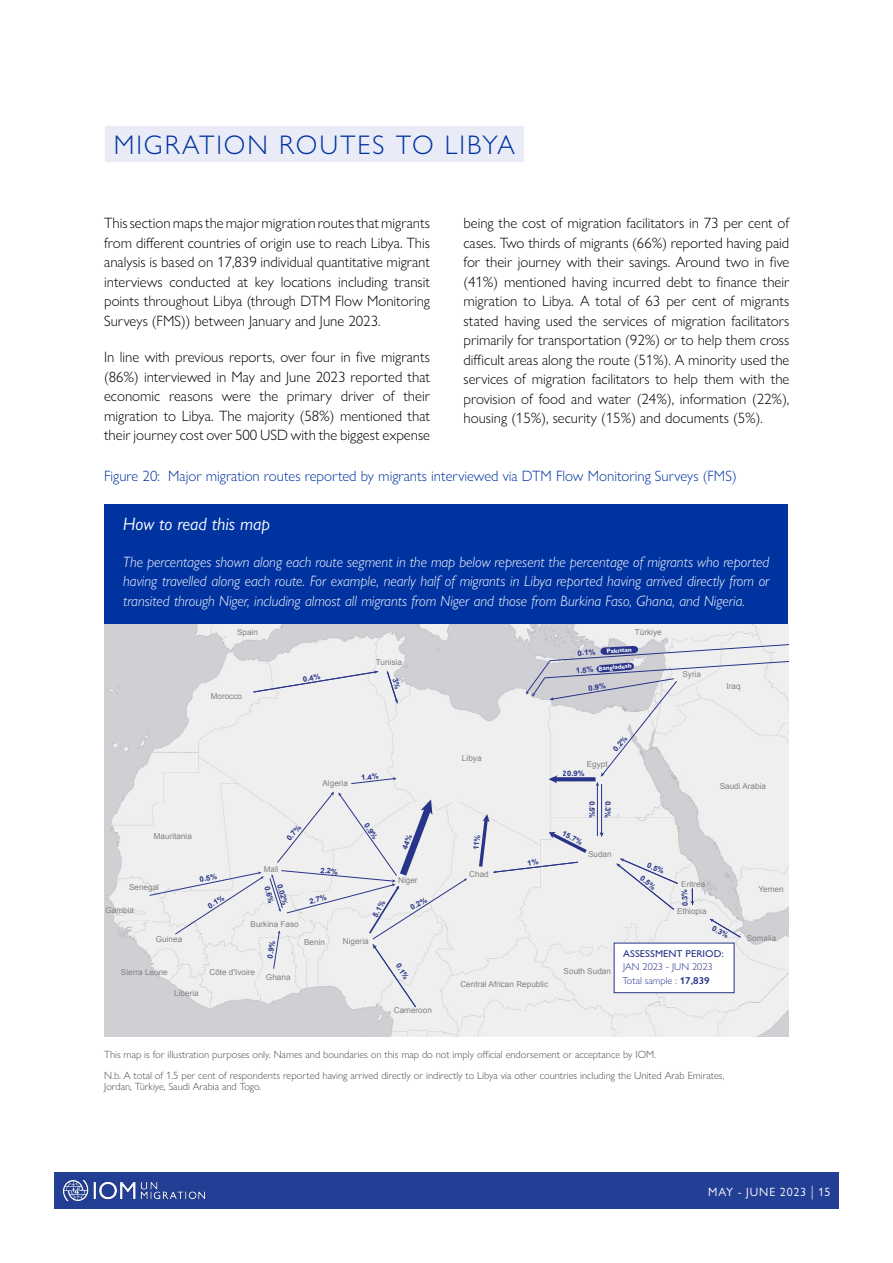
<style>
.page{position:relative;width:893px;height:1263px;background:#fff}
.page>*{position:absolute;margin:0;border:0;box-sizing:border-box;transform-origin:0 0}
.t1{font:300 27px "Gill Sans Nova";letter-spacing:.07em;color:#0033a1}
.t2{font:italic 18px "Gill Sans Nova";color:#fff}
.t3{font:300 15px/19.5px "Gill Sans Nova";color:#000;text-align:justify}
.t4{font:italic 300 15px/19.5px "Gill Sans Nova";color:#fff;text-align:justify}
.t5{font:300 15px "Gill Sans Nova";color:#0033a0}
.t6{font:12px "Gill Sans Nova";letter-spacing:.065em;color:#fff}
.t7{font:300 10.5px/21px "Gill Sans Nova";color:#4d4c4e}
.t8{font:300 10.05px "Gill Sans Nova";color:#283489}
.t9{font:500 10.05px "Gill Sans Nova";color:#283489}
.t10{font:8.25px "Arial";color:#828282}
.t11{font:700 7.5px "Arial";color:#283489}
.t12{font:700 6.15px "Gill Sans Nova";color:#fff}
.s1{font-weight:600}
.s2{font-weight:300;font-size:15px}
</style>
<div class="page">
<div style="left:54px;top:1172px;width:785px;height:37px;background:#233e95"></div>
<img style="left:63px;top:1180px;width:143px;height:22px">
<div style="left:105px;top:505px;width:683px;height:121px;background:#0033a0"></div>
<div style="left:105px;top:126px;width:418px;height:35px;background:#e9ebf6"></div>
<img style="left:105px;top:624px;width:683px;height:413px">
<div style="left:614px;top:943px;width:120px;height:50px;background:#fff"></div>
<div style="left:614px;top:943px;width:120px;height:50px;border:1px solid #283489"></div>
<svg style="left:350px;top:777px;width:47px;height:8px"></svg>
<hr style="left:597px;top:784px;width:1px;height:52px;background:#283489">
<hr style="left:601px;top:784px;width:1px;height:52px;background:#283489">
<svg style="left:599px;top:831px;width:5px;height:6px"></svg>
<svg style="left:710px;top:919px;width:31px;height:19px"></svg>
<svg style="left:690px;top:888px;width:5px;height:17px"></svg>
<svg style="left:253px;top:671px;width:125px;height:22px"></svg>
<svg style="left:617px;top:858px;width:62px;height:52px"></svg>
<svg style="left:526px;top:641px;width:262px;height:145px"></svg>
<svg style="left:386px;top:670px;width:15px;height:33px"></svg>
<svg style="left:149px;top:791px;width:318px;height:217px"></svg>
<svg style="left:473px;top:814px;width:117px;height:59px"></svg>
<h1 class="t1" style="left:114px;top:128px;width:403px">MIGRATION ROUTES TO LIBYA</h1>
<p class="t3" style="left:104px;top:213px;width:327px">This section maps the major migration routes that migrants from different countries of origin use to reach Libya. This analysis is based on 17,839 individual quantitative migrant interviews conducted at key locations including transit points throughout Libya (through DTM Flow Monitoring Surveys (FMS)) between January and June 2023.</p>
<p class="t3" style="left:104px;top:347px;width:327px">In line with previous reports, over four in five migrants (86%) interviewed in May and June 2023 reported that economic reasons were the primary driver of their migration to Libya. The majority (58%) mentioned that their journey cost over 500 USD with the biggest expense</p>
<p class="t3" style="left:463px;top:213px;width:327px">being the cost of migration facilitators in 73 per cent of cases. Two thirds of migrants (66%) reported having paid for their journey with their savings. Around two in five (41%) mentioned having incurred debt to finance their migration to Libya. A total of 63 per cent of migrants stated having used the services of migration facilitators primarily for transportation (92%) or to help them cross difficult areas along the route (51%). A minority used the services of migration facilitators to help them with the provision of food and water (24%), information (22%), housing (15%), security (15%) and documents (5%).</p>
<p class="t5" style="left:104px;top:467px;width:634px">Figure 20: Major migration routes reported by migrants interviewed via DTM Flow Monitoring Surveys (FMS)</p>
<p class="t2" style="left:123px;top:513px;width:148px">How to read this map</p>
<p class="t4" style="left:123px;top:552px;width:648px">The percentages shown along each route segment in the map below represent the percentage of migrants who reported having travelled along each route. For example, nearly half of migrants in Libya reported having arrived directly from or transited through Niger, including almost all migrants from Niger and those from Burkina Faso, Ghana, and Nigeria.</p>
<p class="t10" style="left:237px;top:627px;width:22px">Spain</p>
<p class="t10" style="left:635px;top:627px;width:28px">Türkiye</p>
<p class="t11" style="left:302px;top:674px;width:19px;rotate:-11deg">0.4%</p>
<p class="t10" style="left:376px;top:657px;width:28px">Tunisia</p>
<p class="t12" style="left:606px;top:647px;width:27px;rotate:-3deg">Pakistan</p>
<p class="t11" style="left:577px;top:648px;width:19px;rotate:-4deg">0.1%</p>
<p class="t11" style="left:588px;top:683px;width:19px;rotate:-9deg">0.9%</p>
<p class="t12" style="left:598px;top:665px;width:35px;rotate:-5deg">Bangladesh</p>
<p class="t11" style="left:575px;top:666px;width:19px;rotate:-4deg">1.5%</p>
<p class="t10" style="left:682px;top:668px;width:20px">Syria</p>
<p class="t10" style="left:726px;top:681px;width:16px">Iraq</p>
<p class="t10" style="left:211px;top:691px;width:33px">Morocco</p>
<p class="t11" style="left:611px;top:747px;width:19px;rotate:-50deg">0.2%</p>
<p class="t10" style="left:322px;top:777px;width:27px">Algeria</p>
<p class="t11" style="left:361px;top:773px;width:19px;rotate:-5deg">1.4%</p>
<p class="t10" style="left:462px;top:753px;width:21px">Libya</p>
<p class="t10" style="left:587px;top:758px;width:22px">Egypt</p>
<p class="t11" style="left:563px;top:769px;width:23px;rotate:-1deg">20.9%</p>
<p class="t10" style="left:720px;top:781px;width:48px">Saudi Arabia</p>
<p class="t11" style="left:597px;top:801px;width:19px;rotate:91deg">0.5%</p>
<p class="t11" style="left:613px;top:801px;width:19px;rotate:91deg">0.3%</p>
<p class="t10" style="left:154px;top:831px;width:40px">Mauritania</p>
<p class="t11" style="left:284px;top:836px;width:19px;rotate:-50deg">0.7%</p>
<p class="t11" style="left:370px;top:821px;width:19px;rotate:56deg">0.9%</p>
<p class="t11" style="left:565px;top:828px;width:23px;rotate:26deg">15.7%</p>
<p class="t10" style="left:588px;top:848px;width:25px">Sudan</p>
<p class="t10" style="left:129px;top:881px;width:32px">Senegal</p>
<p class="t10" style="left:106px;top:905px;width:30px">Gambia</p>
<p class="t11" style="left:199px;top:874px;width:19px;rotate:-11deg">0.5%</p>
<p class="t11" style="left:206px;top:902px;width:19px;rotate:-31deg">0.1%</p>
<p class="t10" style="left:264px;top:864px;width:17px">Mali</p>
<p class="t11" style="left:321px;top:865px;width:19px;rotate:6deg">2.2%</p>
<p class="t11" style="left:308px;top:896px;width:19px;rotate:-13deg">2.7%</p>
<p class="t10" style="left:398px;top:874px;width:21px">Niger</p>
<p class="t11" style="left:284px;top:882px;width:23px;rotate:74deg">0.02%</p>
<p class="t11" style="left:272px;top:885px;width:19px;rotate:75deg">0.6%</p>
<p class="t11" style="left:409px;top:904px;width:19px;rotate:-29deg">0.2%</p>
<p class="t11" style="left:370px;top:914px;width:19px;rotate:-60deg">5.1%</p>
<p class="t10" style="left:469px;top:868px;width:21px">Chad</p>
<p class="t11" style="left:649px;top:860px;width:19px;rotate:22deg">0.5%</p>
<p class="t11" style="left:644px;top:873px;width:19px;rotate:38deg">0.5%</p>
<p class="t10" style="left:681px;top:878px;width:26px">Eritrea</p>
<p class="t11" style="left:680px;top:906px;width:19px;rotate:-92deg">0.3%</p>
<p class="t10" style="left:677px;top:906px;width:31px">Ethiopia</p>
<p class="t10" style="left:758px;top:884px;width:27px">Yemen</p>
<p class="t10" style="left:156px;top:933px;width:28px">Guinea</p>
<p class="t10" style="left:121px;top:966px;width:48px">Sierra Leone</p>
<p class="t10" style="left:174px;top:988px;width:26px">Liberia</p>
<p class="t10" style="left:251px;top:919px;width:50px">Burkina Faso</p>
<p class="t10" style="left:209px;top:966px;width:47px">Côte d'Ivoire</p>
<p class="t11" style="left:265px;top:957px;width:19px;rotate:-80deg">0.9%</p>
<p class="t10" style="left:266px;top:971px;width:26px">Ghana</p>
<p class="t10" style="left:304px;top:936px;width:22px">Benin</p>
<p class="t10" style="left:343px;top:936px;width:27px">Nigeria</p>
<p class="t11" style="left:402px;top:961px;width:19px;rotate:59deg">0.1%</p>
<p class="t10" style="left:460px;top:979px;width:89px">Central African Republic</p>
<p class="t10" style="left:564px;top:965px;width:49px">South Sudan</p>
<p class="t11" style="left:715px;top:924px;width:19px;rotate:27deg">0.3%</p>
<p class="t9" style="left:623px;top:947px;width:102px">ASSESSMENT PERIOD:</p>
<p class="t8" style="left:623px;top:961px;width:91px">JAN 2023 - JUN 2023</p>
<p class="t8" style="left:622px;top:975px;width:89px">Total sample : <span class="s1">17,839</span></p>
<p class="t10" style="left:747px;top:933px;width:31px">Somalia</p>
<p class="t10" style="left:394px;top:1005px;width:40px">Cameroon</p>
<p class="t7" style="left:104px;top:1044px;width:622px">This map is for illustration purposes only. Names and boundaries on this map do not imply official endorsement or acceptance by IOM.<br>N.b. A total of 1.5 per cent of respondents reported having arrived directly or indirectly to Libya via other countries including the United Arab Emirates,</p>
<p class="t7" style="left:104px;top:1075px;width:159px">Jordan, Türkiye, Saudi Arabia and Togo.</p>
<p class="t10" style="left:444px;top:1054px;width:26px">Congo</p>
<p class="t10" style="left:398px;top:1055px;width:26px">Gabon</p>
<p class="t6" style="left:708px;top:1184px;width:124px">MAY - JUNE 2023 <span class="s2">|</span> 15</p>
</div>
